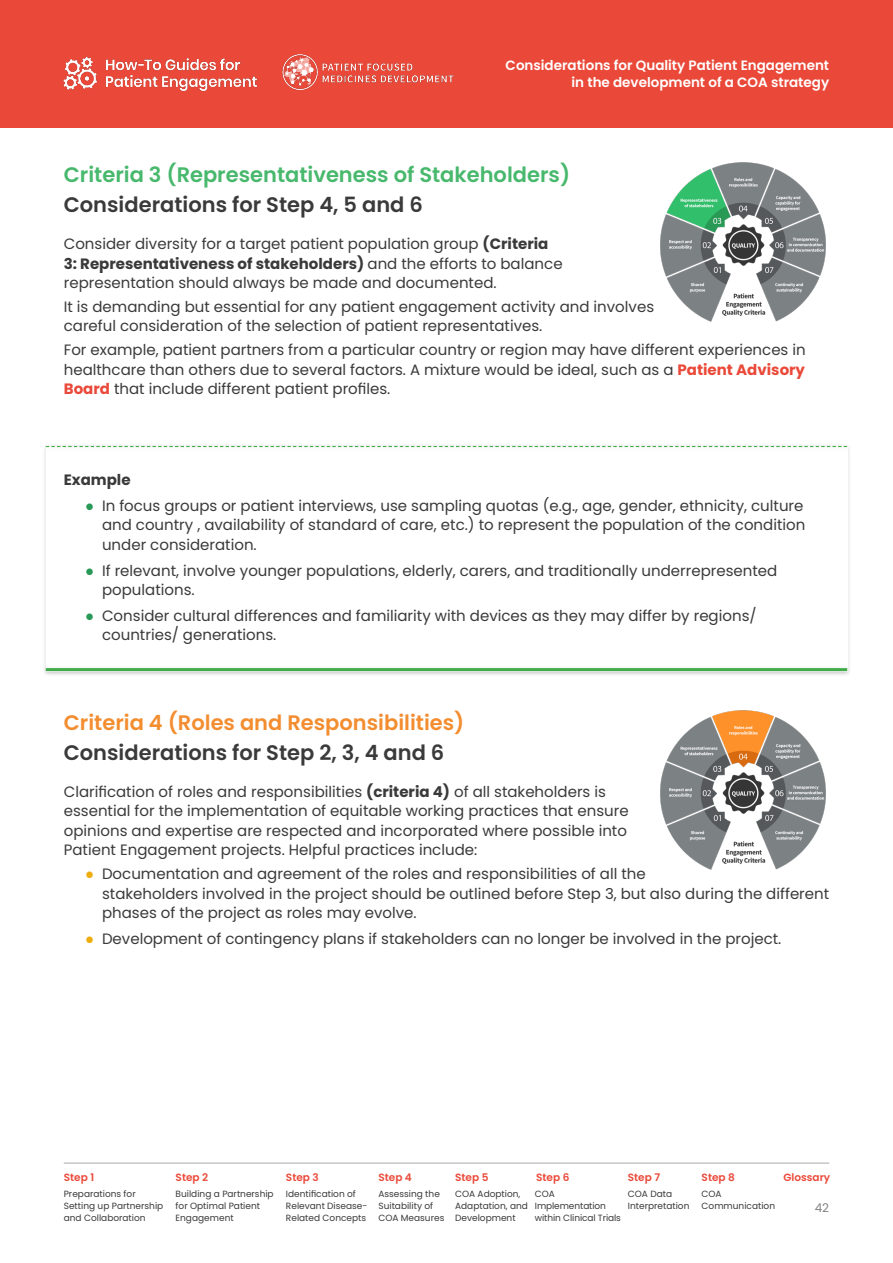
<style>
.page{position:relative;width:893px;height:1263px;background:#fff}
.page>*{position:absolute;margin:0;border:0;box-sizing:border-box;transform-origin:0 0}
.t1{font:600 21px "Poppins";color:#3b3a3a}
.t2{font:600 21px "Poppins";color:#47b86c}
.t3{font:600 21px "Poppins";color:#f38d2f}
.t4{font:15px/19.5px "Poppins";color:#3b3a3a}
.t5{font:700 15px "Poppins";color:#3b3a3a}
.t6{font:600 13.5px/18px "Poppins";color:#fff;text-align:right}
.t7{font:12px "Poppins";color:#808285}
.t8{font:600 10.5px "Poppins";color:#ea4939}
.t9{font:9px/12px "Poppins";color:#3b3a3a}
.s1{font-weight:700}
.s2{font-weight:700;color:#ea4939}
.s3{font-family:"Garamond";color:#299957}
.s4{font-family:"Garamond";color:#edad0f}
</style>
<div class="page">
<div style="left:0;top:0;width:893px;height:128px;background:#ea4939"></div>
<img style="left:282px;top:54px;width:172px;height:37px">
<img style="left:63px;top:56px;width:194px;height:35px">
<hr style="left:64px;top:1163px;width:765px;height:1px;background:#a7a9ac">
<img style="left:660px;top:162px;width:166px;height:160px">
<div style="left:42px;top:442px;width:810px;height:11px;background:#000;opacity:.16"></div>
<svg style="left:46px;top:446px;width:801px;height:1px"></svg>
<div style="left:42px;top:665px;width:810px;height:11px;background:#000;opacity:.16"></div>
<hr style="left:46px;top:668px;width:801px;height:3px;background:#41ad49">
<img style="left:660px;top:710px;width:166px;height:160px">
<p class="t6" style="left:506px;top:56px;width:325px">Considerations for Quality Patient Engagement in the development of a COA strategy</p>
<h1 class="t2" style="left:64px;top:162px;width:508px">Criteria 3 (Representativeness of Stakeholders)</h1>
<h1 class="t1" style="left:64px;top:192px;width:361px">Considerations for Step 4, 5 and 6</h1>
<p class="t4" style="left:64px;top:234px;width:500px">Consider diversity for a target patient population group <span class="s1">(Criteria<br>3: Representativeness of stakeholders)</span> and the efforts to balance representation should always be made and documented.</p>
<p class="t4" style="left:64px;top:297px;width:592px">It is demanding but essential for any patient engagement activity and involves careful consideration of the selection of patient representatives.</p>
<p class="t4" style="left:64px;top:340px;width:743px;text-align:justify">For example, patient partners from a particular country or region may have different experiences in healthcare than others due to several factors. A mixture would be ideal, such as a <span class="s2">Patient Advisory Board</span> that include different patient profiles.</p>
<p class="t5" style="left:64px;top:471px;width:68px">Example</p>
<p class="t4" style="left:102px;top:496px;width:705px;text-indent:-17px"><span class="s3">●</span> In focus groups or patient interviews, use sampling quotas (e.g., age, gender, ethnicity, culture and country , availability of standard of care, etc.) to represent the population of the condition under consideration.</p>
<p class="t4" style="left:102px;top:561px;width:677px;text-indent:-17px"><span class="s3">●</span> If relevant, involve younger populations, elderly, carers, and traditionally underrepresented populations.</p>
<p class="t4" style="left:102px;top:606px;width:656px;text-indent:-17px"><span class="s3">●</span> Consider cultural differences and familiarity with devices as they may differ by regions/ countries/ generations.</p>
<h1 class="t3" style="left:64px;top:710px;width:402px">Criteria 4 (Roles and Responsibilities)</h1>
<h1 class="t1" style="left:64px;top:740px;width:382px">Considerations for Step 2, 3, 4 and 6</h1>
<p class="t4" style="left:64px;top:782px;width:566px">Clarification of roles and responsibilities <span class="s1">(criteria 4)</span> of all stakeholders is essential for the implementation of equitable working practices that ensure opinions and expertise are respected and incorporated where possible into Patient Engagement projects. Helpful practices include:</p>
<p class="t4" style="left:102px;top:864px;width:729px;text-indent:-17px"><span class="s4">●</span> Documentation and agreement of the roles and responsibilities of all the<br>stakeholders involved in the project should be outlined before Step 3, but also during the different phases of the project as roles may evolve.</p>
<p class="t4" style="left:85px;top:929px;width:698px"><span class="s4">●</span> Development of contingency plans if stakeholders can no longer be involved in the project.</p>
<p class="t8" style="left:64px;top:1171px;width:32px">Step 1</p>
<p class="t8" style="left:176px;top:1171px;width:34px">Step 2</p>
<p class="t8" style="left:286px;top:1171px;width:34px">Step 3</p>
<p class="t8" style="left:378px;top:1171px;width:35px">Step 4</p>
<p class="t8" style="left:455px;top:1171px;width:35px">Step 5</p>
<p class="t8" style="left:536px;top:1171px;width:35px">Step 6</p>
<p class="t8" style="left:628px;top:1171px;width:34px">Step 7</p>
<p class="t8" style="left:702px;top:1171px;width:35px">Step 8</p>
<p class="t8" style="left:783px;top:1171px;width:48px">Glossary</p>
<p class="t9" style="left:64px;top:1188px;width:101px">Preparations for<br>Setting up Partnership and Collaboration</p>
<p class="t9" style="left:176px;top:1188px;width:100px">Building a Partnership for Optimal Patient<br>Engagement</p>
<p class="t9" style="left:286px;top:1188px;width:83px">Identification of<br>Relevant Disease-<br>Related Concepts</p>
<p class="t9" style="left:378px;top:1188px;width:67px">Assessing the<br>Suitability of<br>COA Measures</p>
<p class="t9" style="left:455px;top:1188px;width:74px">COA Adoption,<br>Adaptation, and<br>Development</p>
<p class="t9" style="left:535px;top:1188px;width:88px">COA<br>Implementation within Clinical Trials</p>
<p class="t9" style="left:628px;top:1188px;width:63px">COA Data<br>Interpretation</p>
<p class="t9" style="left:702px;top:1188px;width:75px">COA<br>Communication</p>
<p class="t7" style="left:815px;top:1200px;width:16px">42</p>
</div>
